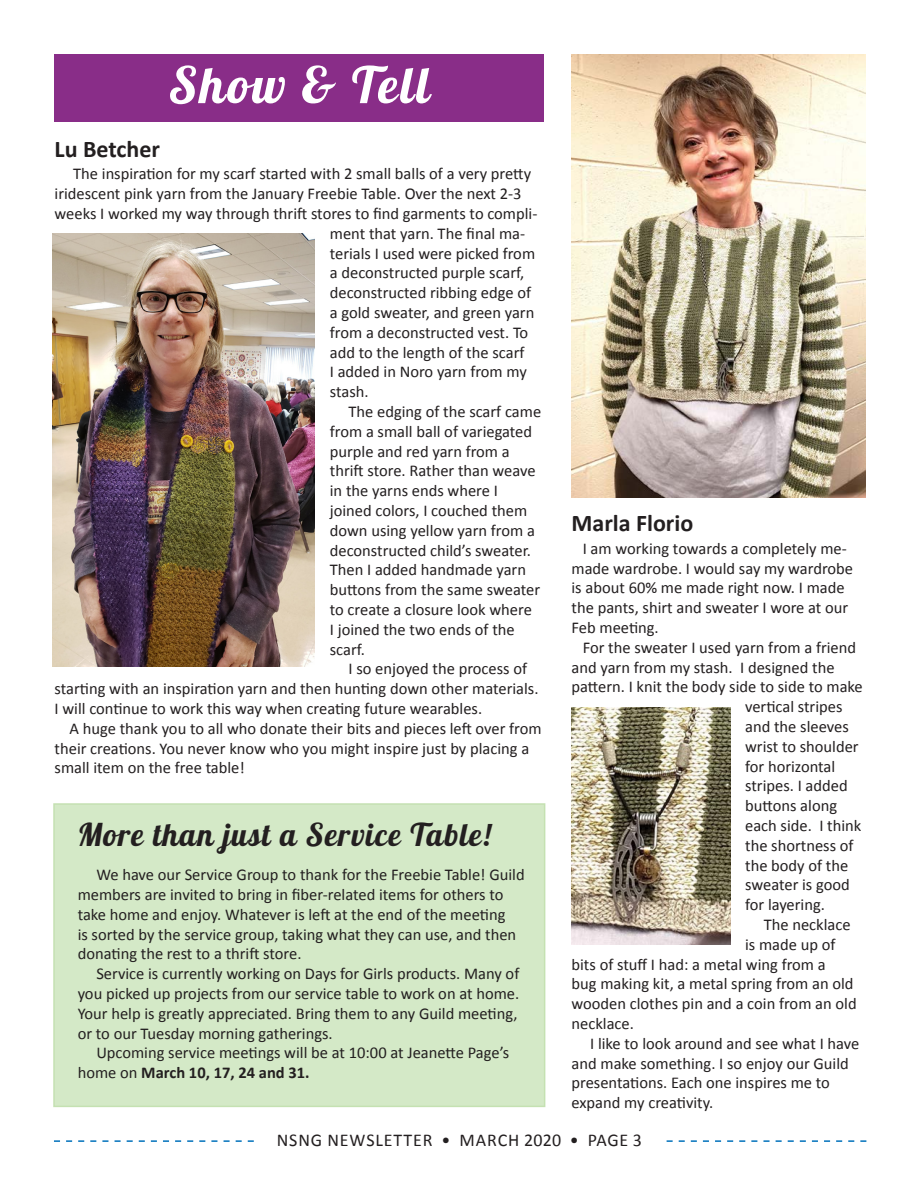
<style>
.page{position:relative;width:918px;height:1188px;background:#fff}
.page>*{position:absolute;margin:0;border:0;box-sizing:border-box;transform-origin:0 0}
.t1{font:50.4px "Lobster 1.4";letter-spacing:.05em;color:#fff}
.t2{font:31.5px "Lobster 1.4";letter-spacing:.04em;color:#231f20}
.t3{font:700 24px "Calibri";color:#231f20}
.t4{font:18px "Calibri";letter-spacing:.05em;color:#231f20}
.t5{font:16.5px/19.8px "Calibri";color:#231f20}
.s1{font-weight:700}
</style>
<div class="page">
<div style="left:54px;top:804px;width:491px;height:302px;background:#d4e9c7"></div>
<div style="left:53px;top:803px;width:492px;height:304px;border:2px solid #c5e1b2"></div>
<svg style="left:54px;top:1140px;width:200px;height:2px"></svg>
<svg style="left:667px;top:1140px;width:199px;height:2px"></svg>
<div style="left:55px;top:54px;width:489px;height:68px;background:#892d88"></div>
<img style="left:572px;top:54px;width:293px;height:444px">
<img style="left:53px;top:233px;width:262px;height:433px">
<img style="left:572px;top:708px;width:158px;height:236px">
<h1 class="t1" style="left:169px;top:53px;width:263px">Show &amp; Tell</h1>
<h3 class="t3" style="left:55px;top:133px;width:107px">Lu Betcher</h3>
<p class="t5" style="left:73px;top:164px;width:459px">The inspiration for my scarf started with 2 small balls of a very pretty</p>
<p class="t5" style="left:55px;top:184px;width:468px">iridescent pink yarn from the January Freebie Table. Over the next 2-3</p>
<p class="t5" style="left:55px;top:204px;width:484px">weeks I worked my way through thrift stores to find garments to compli-</p>
<p class="t5" style="left:330px;top:224px;width:197px">ment that yarn. The final ma-</p>
<p class="t5" style="left:330px;top:243px;width:207px">terials I used were picked from</p>
<p class="t5" style="left:330px;top:263px;width:196px">a deconstructed purple scarf,</p>
<p class="t5" style="left:330px;top:283px;width:203px">deconstructed ribbing edge of</p>
<p class="t5" style="left:330px;top:303px;width:206px">a gold sweater, and green yarn</p>
<p class="t5" style="left:330px;top:323px;width:200px">from a deconstructed vest. To</p>
<p class="t5" style="left:330px;top:342px;width:196px">add to the length of the scarf</p>
<p class="t5" style="left:330px;top:362px;width:198px">I added in Noro yarn from my</p>
<p class="t5" style="left:330px;top:382px;width:40px">stash.</p>
<p class="t5" style="left:349px;top:402px;width:194px">The edging of the scarf came</p>
<p class="t5" style="left:330px;top:422px;width:204px">from a small ball of variegated</p>
<p class="t5" style="left:330px;top:441px;width:181px">purple and red yarn from a</p>
<p class="t5" style="left:330px;top:461px;width:207px">thrift store. Rather than weave</p>
<p class="t5" style="left:330px;top:481px;width:170px">in the yarns ends where I</p>
<p class="t5" style="left:330px;top:501px;width:199px">joined colors, I couched them</p>
<p class="t5" style="left:330px;top:521px;width:207px">down using yellow yarn from a</p>
<p class="t5" style="left:330px;top:540px;width:203px">deconstructed child’s sweater.</p>
<p class="t5" style="left:330px;top:560px;width:198px">Then I added handmade yarn</p>
<p class="t5" style="left:330px;top:580px;width:212px">buttons from the same sweater</p>
<p class="t5" style="left:330px;top:600px;width:204px">to create a closure look where</p>
<p class="t5" style="left:330px;top:620px;width:186px">I joined the two ends of the</p>
<p class="t5" style="left:330px;top:639px;width:37px">scarf.</p>
<p class="t5" style="left:349px;top:659px;width:180px">I so enjoyed the process of</p>
<p class="t5" style="left:55px;top:679px;width:485px">starting with an inspiration yarn and then hunting down other materials.</p>
<p class="t5" style="left:55px;top:699px;width:429px">I will continue to work this way when creating future wearables.</p>
<p class="t5" style="left:70px;top:719px;width:474px">A huge thank you to all who donate their bits and pieces left over from</p>
<p class="t5" style="left:55px;top:738px;width:476px">their creations. You never know who you might inspire just by placing a</p>
<p class="t5" style="left:55px;top:758px;width:192px">small item on the free table!</p>
<h2 class="t2" style="left:77px;top:814px;width:417px">More than just a Service Table!</h2>
<p class="t5" style="left:78px;top:865px;width:449px;text-indent:19px">We have our Service Group to thank for the Freebie Table! Guild members are invited to bring in fiber-related items for others to take home and enjoy. Whatever is left at the end of the meeting<br>is sorted by the service group, taking what they can use, and then donating the rest to a thrift store.</p>
<p class="t5" style="left:78px;top:964px;width:443px;text-align:justify;text-indent:19px">Service is currently working on Days for Girls products. Many of you picked up projects from our service table to work on at home.<br>Your help is greatly appreciated. Bring them to any Guild meeting, or to our Tuesday morning gatherings.</p>
<p class="t5" style="left:78px;top:1043px;width:433px;text-indent:19px">Upcoming service meetings will be at 10:00 at Jeanette Page’s home on <span class="s1">March 10, 17, 24 and 31.</span></p>
<h3 class="t3" style="left:572px;top:508px;width:123px">Marla Florio</h3>
<p class="t5" style="left:572px;top:538px;width:283px;text-indent:11px">I am working towards a completely me&shy;made wardrobe. I would say my wardrobe is about 60% me made right now. I made the pants, shirt and sweater I wore at our<br>Feb meeting.</p>
<p class="t5" style="left:583px;top:637px;width:275px">For the sweater I used yarn from a friend</p>
<p class="t5" style="left:572px;top:657px;width:265px">and yarn from my stash. I designed the</p>
<p class="t5" style="left:572px;top:677px;width:293px">pattern. I knit the body side to side to make</p>
<p class="t5" style="left:745px;top:697px;width:99px">vertical stripes</p>
<p class="t5" style="left:745px;top:717px;width:105px">and the sleeves</p>
<p class="t5" style="left:745px;top:736px;width:115px">wrist to shoulder</p>
<p class="t5" style="left:745px;top:756px;width:92px">for horizontal</p>
<p class="t5" style="left:745px;top:776px;width:104px">stripes. I added</p>
<p class="t5" style="left:745px;top:796px;width:93px">buttons along</p>
<p class="t5" style="left:745px;top:816px;width:118px">each side. I think</p>
<p class="t5" style="left:745px;top:835px;width:110px">the shortness of</p>
<p class="t5" style="left:745px;top:855px;width:105px">the body of the</p>
<p class="t5" style="left:745px;top:875px;width:106px">sweater is good</p>
<p class="t5" style="left:745px;top:895px;width:81px">for layering.</p>
<p class="t5" style="left:764px;top:915px;width:88px">The necklace</p>
<p class="t5" style="left:745px;top:934px;width:92px">is made up of</p>
<p class="t5" style="left:572px;top:954px;width:256px">bits of stuff I had: a metal wing from a</p>
<p class="t5" style="left:572px;top:974px;width:284px">bug making kit, a metal spring from an old</p>
<p class="t5" style="left:572px;top:994px;width:287px">wooden clothes pin and a coin from an old</p>
<p class="t5" style="left:572px;top:1014px;width:64px">necklace.</p>
<p class="t5" style="left:590px;top:1033px;width:271px">I like to look around and see what I have</p>
<p class="t5" style="left:572px;top:1053px;width:279px">and make something. I so enjoy our Guild</p>
<p class="t5" style="left:572px;top:1073px;width:260px">presentations. Each one inspires me to</p>
<p class="t5" style="left:572px;top:1093px;width:143px">expand my creativity.</p>
<p class="t4" style="left:277px;top:1129px;width:367px">NSNG NEWSLETTER • MARCH 2020 • PAGE 3</p>
</div>
